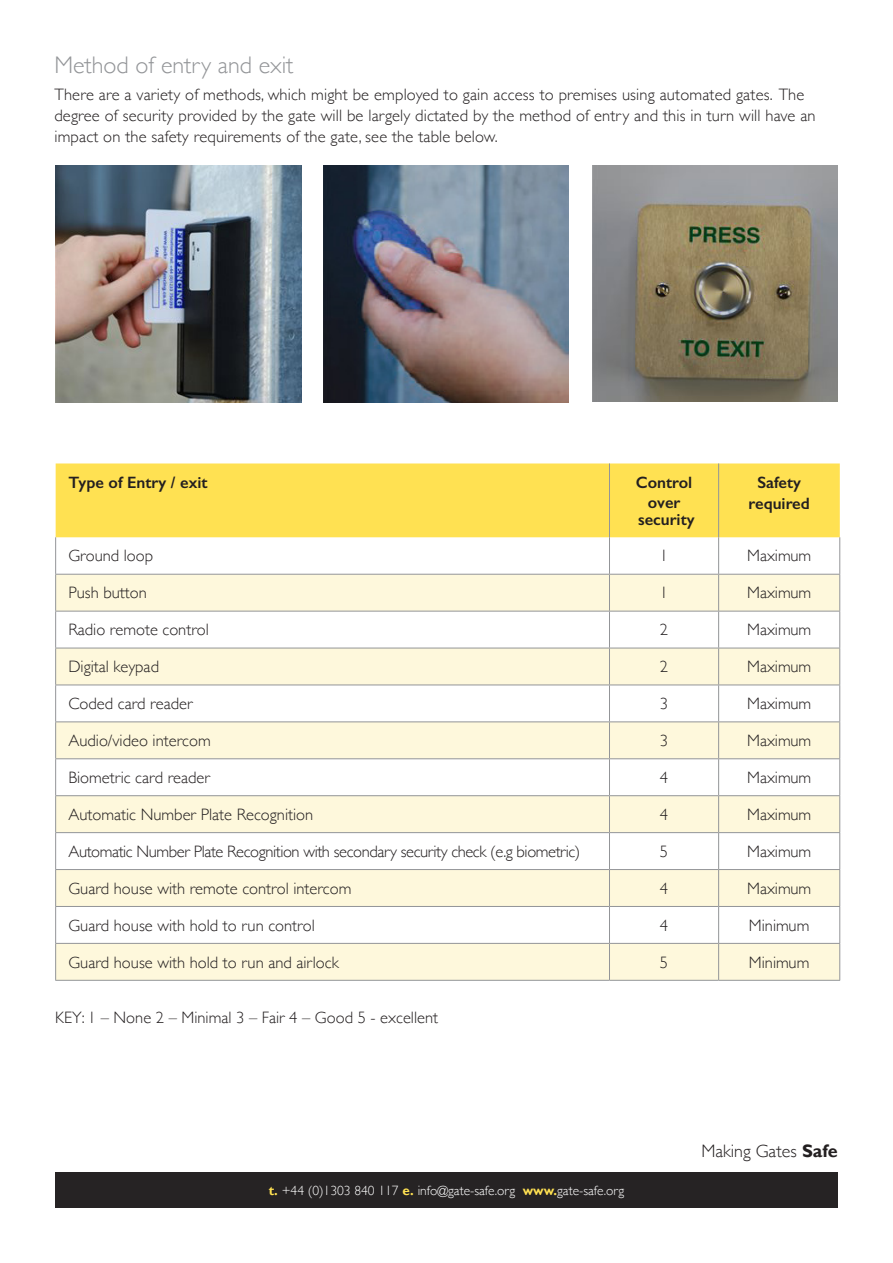
<style>
.page{position:relative;width:893px;height:1263px;background:#fff}
.page>*{position:absolute;margin:0;border:0;box-sizing:border-box;transform-origin:0 0}
.t1{font:300 24px "Gill Sans";color:#939598}
.t2{font:300 18px "Gill Sans";color:#231f20}
.body{font:300 16.5px/21px "Gill Sans";color:#231f20}
.body-2{font:300 16.5px "Gill Sans";letter-spacing:-.025em;color:#231f20}
.body-3{font:600 16.5px/19.8px "Gill Sans";color:#231f20;text-align:center}
.t3{font:300 13.5px "Gill Sans";color:#fff}
.s1{font-weight:700;color:#ffe152}
.s2{font-weight:700}
</style>
<div class="page">
<div style="left:55px;top:1172px;width:783px;height:36px;background:#262324"></div>
<div style="left:56px;top:463px;width:784px;height:74px;background:#ffe152"></div>
<svg style="left:56px;top:575px;width:783px;height:405px;fill:#fef8dc"></svg>
<hr style="left:609px;top:463px;width:1px;height:74px;background:#939598">
<hr style="left:718px;top:463px;width:1px;height:74px;background:#939598">
<hr style="left:55px;top:537px;width:1px;height:37px;background:#939598">
<hr style="left:609px;top:537px;width:1px;height:37px;background:#939598">
<hr style="left:718px;top:537px;width:1px;height:37px;background:#939598">
<hr style="left:839px;top:537px;width:1px;height:37px;background:#939598">
<hr style="left:55px;top:574px;width:554px;height:1px;background:#939598">
<hr style="left:55px;top:575px;width:1px;height:36px;background:#939598">
<hr style="left:609px;top:574px;width:110px;height:1px;background:#939598">
<hr style="left:609px;top:575px;width:1px;height:36px;background:#939598">
<hr style="left:719px;top:574px;width:121px;height:1px;background:#939598">
<hr style="left:718px;top:575px;width:1px;height:36px;background:#939598">
<hr style="left:839px;top:575px;width:1px;height:36px;background:#939598">
<hr style="left:55px;top:611px;width:554px;height:1px;background:#939598">
<hr style="left:55px;top:611px;width:1px;height:37px;background:#939598">
<hr style="left:609px;top:611px;width:110px;height:1px;background:#939598">
<hr style="left:609px;top:611px;width:1px;height:37px;background:#939598">
<hr style="left:719px;top:611px;width:121px;height:1px;background:#939598">
<hr style="left:718px;top:611px;width:1px;height:37px;background:#939598">
<hr style="left:839px;top:611px;width:1px;height:37px;background:#939598">
<hr style="left:55px;top:685px;width:1px;height:36px;background:#939598">
<hr style="left:609px;top:685px;width:1px;height:36px;background:#939598">
<hr style="left:718px;top:685px;width:1px;height:36px;background:#939598">
<hr style="left:839px;top:685px;width:1px;height:36px;background:#939598">
<hr style="left:55px;top:721px;width:554px;height:1px;background:#939598">
<hr style="left:55px;top:722px;width:1px;height:36px;background:#939598">
<hr style="left:609px;top:721px;width:110px;height:1px;background:#939598">
<hr style="left:609px;top:722px;width:1px;height:36px;background:#939598">
<hr style="left:719px;top:721px;width:121px;height:1px;background:#939598">
<hr style="left:718px;top:722px;width:1px;height:36px;background:#939598">
<hr style="left:839px;top:722px;width:1px;height:36px;background:#939598">
<hr style="left:55px;top:758px;width:554px;height:1px;background:#939598">
<hr style="left:55px;top:759px;width:1px;height:36px;background:#939598">
<hr style="left:609px;top:758px;width:110px;height:1px;background:#939598">
<hr style="left:609px;top:759px;width:1px;height:36px;background:#939598">
<hr style="left:719px;top:758px;width:121px;height:1px;background:#939598">
<hr style="left:718px;top:759px;width:1px;height:36px;background:#939598">
<hr style="left:839px;top:759px;width:1px;height:36px;background:#939598">
<hr style="left:55px;top:795px;width:554px;height:1px;background:#939598">
<hr style="left:55px;top:796px;width:1px;height:36px;background:#939598">
<hr style="left:609px;top:795px;width:110px;height:1px;background:#939598">
<hr style="left:609px;top:796px;width:1px;height:36px;background:#939598">
<hr style="left:719px;top:795px;width:121px;height:1px;background:#939598">
<hr style="left:718px;top:796px;width:1px;height:36px;background:#939598">
<hr style="left:839px;top:796px;width:1px;height:36px;background:#939598">
<hr style="left:55px;top:832px;width:554px;height:1px;background:#939598">
<hr style="left:55px;top:833px;width:1px;height:36px;background:#939598">
<hr style="left:609px;top:832px;width:110px;height:1px;background:#939598">
<hr style="left:609px;top:833px;width:1px;height:36px;background:#939598">
<hr style="left:719px;top:832px;width:121px;height:1px;background:#939598">
<hr style="left:718px;top:833px;width:1px;height:36px;background:#939598">
<hr style="left:839px;top:833px;width:1px;height:36px;background:#939598">
<hr style="left:55px;top:869px;width:554px;height:1px;background:#939598">
<hr style="left:55px;top:870px;width:1px;height:36px;background:#939598">
<hr style="left:609px;top:869px;width:110px;height:1px;background:#939598">
<hr style="left:609px;top:870px;width:1px;height:36px;background:#939598">
<hr style="left:719px;top:869px;width:121px;height:1px;background:#939598">
<hr style="left:718px;top:870px;width:1px;height:36px;background:#939598">
<hr style="left:839px;top:870px;width:1px;height:36px;background:#939598">
<hr style="left:55px;top:906px;width:554px;height:1px;background:#939598">
<hr style="left:55px;top:907px;width:1px;height:36px;background:#939598">
<hr style="left:609px;top:906px;width:110px;height:1px;background:#939598">
<hr style="left:609px;top:907px;width:1px;height:36px;background:#939598">
<hr style="left:719px;top:906px;width:121px;height:1px;background:#939598">
<hr style="left:718px;top:907px;width:1px;height:36px;background:#939598">
<hr style="left:839px;top:907px;width:1px;height:36px;background:#939598">
<hr style="left:55px;top:943px;width:554px;height:1px;background:#939598">
<hr style="left:55px;top:944px;width:1px;height:36px;background:#939598">
<hr style="left:609px;top:943px;width:110px;height:1px;background:#939598">
<hr style="left:609px;top:944px;width:1px;height:36px;background:#939598">
<hr style="left:719px;top:943px;width:121px;height:1px;background:#939598">
<hr style="left:718px;top:944px;width:1px;height:36px;background:#939598">
<hr style="left:839px;top:944px;width:1px;height:36px;background:#939598">
<hr style="left:55px;top:980px;width:554px;height:1px;background:#939598">
<hr style="left:609px;top:980px;width:110px;height:1px;background:#939598">
<hr style="left:719px;top:980px;width:121px;height:1px;background:#939598">
<hr style="left:55px;top:648px;width:554px;height:1px;background:#939598">
<hr style="left:55px;top:648px;width:1px;height:37px;background:#939598">
<hr style="left:55px;top:685px;width:554px;height:1px;background:#939598">
<hr style="left:609px;top:648px;width:110px;height:1px;background:#939598">
<hr style="left:609px;top:648px;width:1px;height:37px;background:#939598">
<hr style="left:609px;top:685px;width:110px;height:1px;background:#939598">
<hr style="left:719px;top:648px;width:121px;height:1px;background:#939598">
<hr style="left:718px;top:648px;width:1px;height:37px;background:#939598">
<hr style="left:839px;top:648px;width:1px;height:37px;background:#939598">
<hr style="left:719px;top:685px;width:121px;height:1px;background:#939598">
<img style="left:55px;top:165px;width:246px;height:237px">
<img style="left:323px;top:166px;width:245px;height:236px">
<img style="left:592px;top:165px;width:246px;height:236px">
<p class="t1" style="left:54px;top:46px;width:241px">Method of entry and exit</p>
<p class="body" style="left:54px;top:83px;width:763px">There are a variety of methods, which might be employed to gain access to premises using automated gates. The degree of security provided by the gate will be largely dictated by the method of entry and this in turn will have an impact on the safety requirements of the gate, see the table below.</p>
<p class="body-3" style="left:68px;top:473px;width:141px">Type of Entry / exit</p>
<p class="body-3" style="left:636px;top:473px;width:58px">Control over</p>
<p class="body-3" style="left:638px;top:509px;width:58px">security</p>
<p class="body-3" style="left:749px;top:472px;width:63px;line-height:21px">Safety required</p>
<p class="body" style="left:68px;top:545px;width:86px">Ground loop</p>
<p class="body" style="left:660px;top:545px;width:10px">1</p>
<p class="body" style="left:747px;top:545px;width:66px">Maximum</p>
<p class="body" style="left:68px;top:582px;width:80px">Push button</p>
<p class="body" style="left:660px;top:582px;width:10px">1</p>
<p class="body" style="left:747px;top:582px;width:66px">Maximum</p>
<p class="body" style="left:68px;top:619px;width:142px">Radio remote control</p>
<p class="body" style="left:660px;top:619px;width:10px">2</p>
<p class="body" style="left:747px;top:619px;width:66px">Maximum</p>
<p class="body" style="left:68px;top:655px;width:92px">Digital keypad</p>
<p class="body" style="left:660px;top:655px;width:10px">2</p>
<p class="body" style="left:747px;top:655px;width:66px">Maximum</p>
<p class="body" style="left:68px;top:692px;width:126px">Coded card reader</p>
<p class="body" style="left:660px;top:692px;width:10px">3</p>
<p class="body" style="left:747px;top:692px;width:66px">Maximum</p>
<p class="body" style="left:68px;top:729px;width:144px">Audio/video intercom</p>
<p class="body" style="left:660px;top:729px;width:10px">3</p>
<p class="body" style="left:747px;top:729px;width:66px">Maximum</p>
<p class="body" style="left:68px;top:766px;width:143px">Biometric card reader</p>
<p class="body" style="left:660px;top:766px;width:10px">4</p>
<p class="body" style="left:747px;top:766px;width:66px">Maximum</p>
<p class="body" style="left:68px;top:803px;width:246px">Automatic Number Plate Recognition</p>
<p class="body" style="left:660px;top:803px;width:10px">4</p>
<p class="body" style="left:747px;top:803px;width:66px">Maximum</p>
<p class="body-2" style="left:68px;top:838px;width:513px">Automatic Number Plate Recognition with secondary security check (e.g biometric)</p>
<p class="body" style="left:660px;top:840px;width:10px">5</p>
<p class="body" style="left:747px;top:840px;width:66px">Maximum</p>
<p class="body" style="left:68px;top:877px;width:285px">Guard house with remote control intercom</p>
<p class="body" style="left:660px;top:877px;width:10px">4</p>
<p class="body" style="left:747px;top:877px;width:66px">Maximum</p>
<p class="body" style="left:68px;top:914px;width:248px">Guard house with hold to run control</p>
<p class="body" style="left:660px;top:914px;width:10px">4</p>
<p class="body" style="left:749px;top:914px;width:62px">Minimum</p>
<p class="body" style="left:68px;top:951px;width:272px">Guard house with hold to run and airlock</p>
<p class="body" style="left:660px;top:951px;width:10px">5</p>
<p class="body" style="left:749px;top:951px;width:62px">Minimum</p>
<p class="body" style="left:55px;top:1007px;width:384px">KEY: 1 – None 2 – Minimal 3 – Fair 4 – Good 5 - excellent</p>
<p class="t3" style="left:269px;top:1179px;width:357px"><span class="s1">t.</span> +44 (0)1303 840 117 <span class="s1">e.</span> info@gate-safe.org <span class="s1">www.</span>gate-safe.org</p>
<p class="t2" style="left:701px;top:1137px;width:138px">Making Gates <span class="s2">Safe</span></p>
</div>
